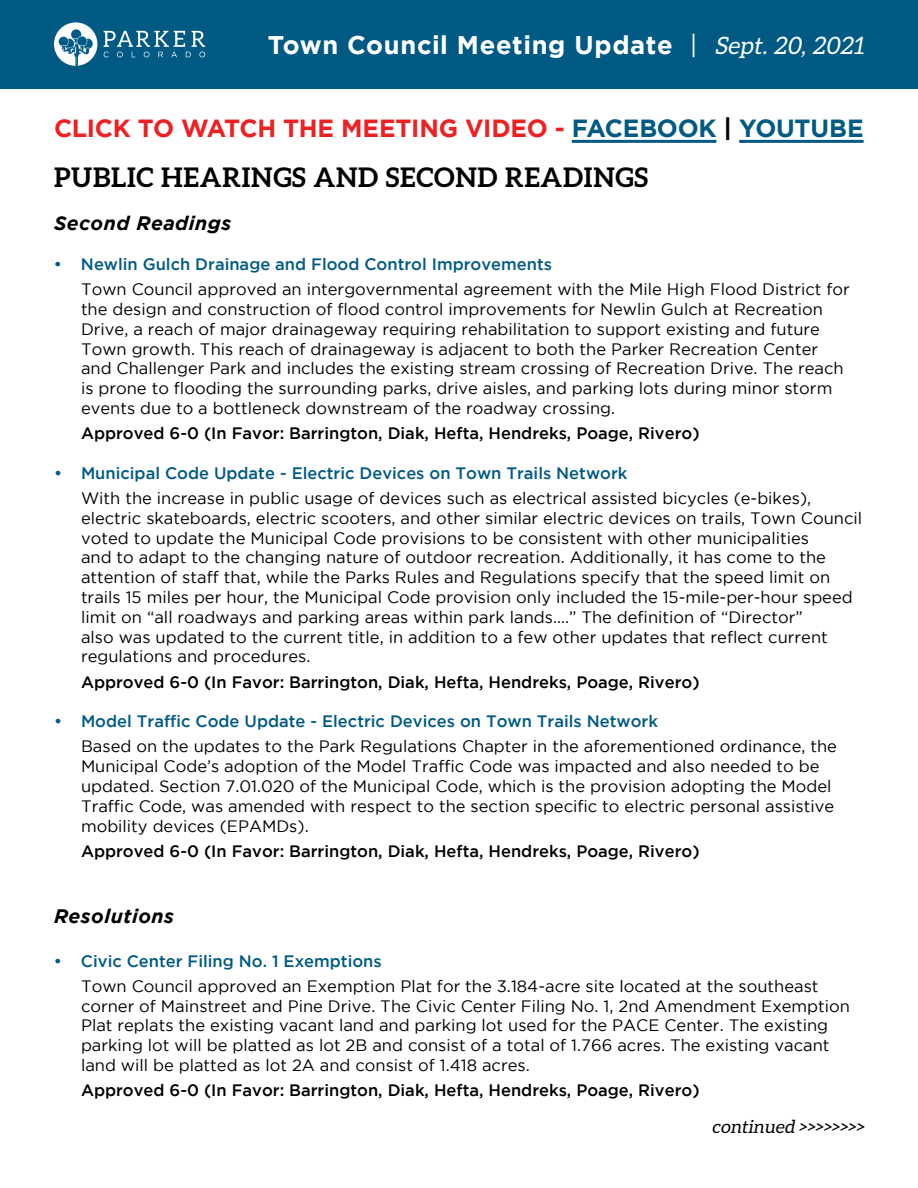
<style>
.page{position:relative;width:918px;height:1188px;background:#fff}
.page>*{position:absolute;margin:0;border:0;box-sizing:border-box;transform-origin:0 0}
.t1{font:700 27px "Aleo";letter-spacing:.025em;color:#000}
.t2{font:700 25.5px "Gotham";letter-spacing:.025em;color:#fff}
.t3{font:700 24.75px "Gotham";letter-spacing:-.015em;color:#ed2124}
.t4{font:italic 700 19.5px "Gotham";letter-spacing:.025em;color:#000}
.t5{font:italic 18px "Aleo";color:#000}
.t6{font:16.5px/19.8px "Gotham";color:#000}
.t7{font:500 16.5px "Gotham";color:#000}
.t8{font:500 16.5px "Gotham";color:#005a84}
.s1{font-weight:400}
.s2{font-family:"Aleo";font-weight:400;font-style:italic;font-size:24px}
.s3{color:#005a84}
.s4{color:#000}
</style>
<div class="page">
<div style="left:0;top:0;width:918px;height:88px;background:#005a84"></div>
<svg style="left:54px;top:22px;width:43px;height:44px"></svg>
<svg style="left:104px;top:31px;width:101px;height:26px"></svg>
<hr style="left:572px;top:140px;width:144px;height:3px;background:#005a84">
<hr style="left:739px;top:140px;width:125px;height:3px;background:#005a84">
<h2 class="t2" style="left:268px;top:30px;width:602px">Town Council Meeting Update <span class="s1">|</span> <span class="s2">Sept. 20, 2021</span></h2>
<h3 class="t3" style="left:54px;top:114px;width:811px">CLICK TO WATCH THE MEETING VIDEO - <span class="s3">FACEBOOK</span> <span class="s4">|</span> <span class="s3">YOUTUBE</span></h3>
<h1 class="t1" style="left:54px;top:162px;width:596px">PUBLIC HEARINGS AND SECOND READINGS</h1>
<p class="t4" style="left:54px;top:212px;width:179px">Second Readings</p>
<p class="t8" style="left:54px;top:255px;width:500px">• Newlin Gulch Drainage and Flood Control Improvements</p>
<p class="t6" style="left:81px;top:279px;width:770px">Town Council approved an intergovernmental agreement with the Mile High Flood District for the design and construction of flood control improvements for Newlin Gulch at Recreation Drive, a reach of major drainageway requiring rehabilitation to support existing and future Town growth. This reach of drainageway is adjacent to both the Parker Recreation Center and Challenger Park and includes the existing stream crossing of Recreation Drive. The reach is prone to flooding the surrounding parks, drive aisles, and parking lots during minor storm events due to a bottleneck downstream of the roadway crossing.</p>
<p class="t7" style="left:81px;top:424px;width:620px">Approved 6-0 (In Favor: Barrington, Diak, Hefta, Hendreks, Poage, Rivero)</p>
<p class="t8" style="left:54px;top:464px;width:575px">• Municipal Code Update - Electric Devices on Town Trails Network</p>
<p class="t6" style="left:81px;top:488px;width:783px">With the increase in public usage of devices such as electrical assisted bicycles (e-bikes), electric skateboards, electric scooters, and other similar electric devices on trails, Town Council voted to update the Municipal Code provisions to be consistent with other municipalities<br>and to adapt to the changing nature of outdoor recreation. Additionally, it has come to the attention of staff that, while the Parks Rules and Regulations specify that the speed limit on trails 15 miles per hour, the Municipal Code provision only included the 15-mile-per-hour speed limit on “all roadways and parking areas within park lands….” The definition of “Director”<br>also was updated to the current title, in addition to a few other updates that reflect current regulations and procedures.</p>
<p class="t7" style="left:81px;top:672px;width:620px">Approved 6-0 (In Favor: Barrington, Diak, Hefta, Hendreks, Poage, Rivero)</p>
<p class="t8" style="left:54px;top:712px;width:605px">• Model Traffic Code Update - Electric Devices on Town Trails Network</p>
<p class="t6" style="left:81px;top:736px;width:758px">Based on the updates to the Park Regulations Chapter in the aforementioned ordinance, the Municipal Code’s adoption of the Model Traffic Code was impacted and also needed to be updated. Section 7.01.020 of the Municipal Code, which is the provision adopting the Model Traffic Code, was amended with respect to the section specific to electric personal assistive mobility devices (EPAMDs).</p>
<p class="t7" style="left:81px;top:842px;width:620px">Approved 6-0 (In Favor: Barrington, Diak, Hefta, Hendreks, Poage, Rivero)</p>
<p class="t4" style="left:54px;top:905px;width:121px">Resolutions</p>
<p class="t8" style="left:54px;top:951px;width:329px">• Civic Center Filing No. 1 Exemptions</p>
<p class="t6" style="left:81px;top:976px;width:771px">Town Council approved an Exemption Plat for the 3.184-acre site located at the southeast corner of Mainstreet and Pine Drive. The Civic Center Filing No. 1, 2nd Amendment Exemption Plat replats the existing vacant land and parking lot used for the PACE Center. The existing parking lot will be platted as lot 2B and consist of a total of 1.766 acres. The existing vacant land will be platted as lot 2A and consist of 1.418 acres.</p>
<p class="t7" style="left:81px;top:1081px;width:620px">Approved 6-0 (In Favor: Barrington, Diak, Hefta, Hendreks, Poage, Rivero)</p>
<p class="t5" style="left:712px;top:1116px;width:157px">continued &gt;&gt;&gt;&gt;&gt;&gt;&gt;&gt;</p>
</div>
